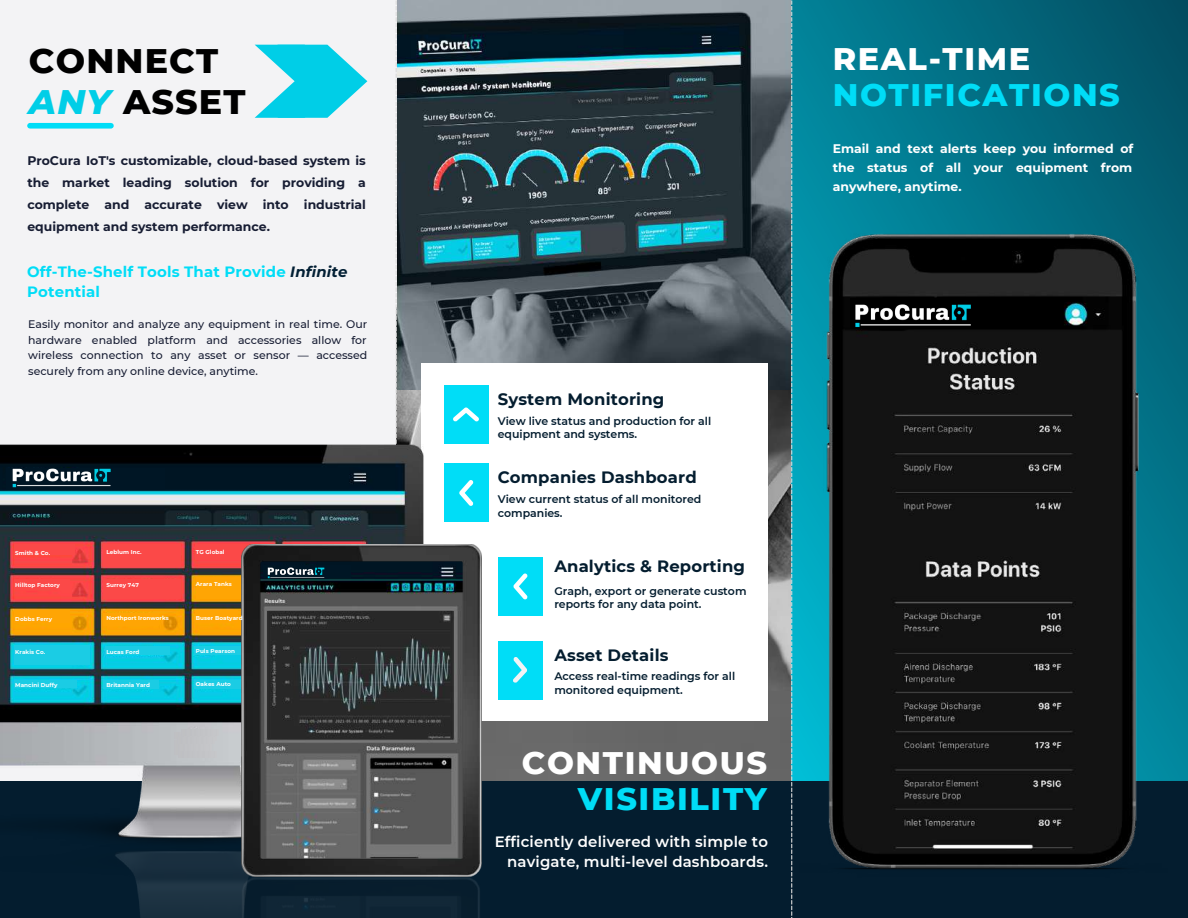
<style>
.page{position:relative;width:1188px;height:918px;background:#fff}
.page>*{position:absolute;margin:0;border:0;box-sizing:border-box;transform-origin:0 0}
.t1{font:800 34.8px/40.5px "Montserrat";letter-spacing:.035em;color:#000}
.t2{font:800 31.8px "Montserrat";letter-spacing:.05em;color:#00ddf7}
.t3{font:800 31.8px "Montserrat";letter-spacing:.05em;color:#fff}
.t4{font:700 16.5px "Montserrat";letter-spacing:.01em;color:#041d2f}
.t5{font:600 15px/20.2px "Montserrat";letter-spacing:.01em;color:#fff;text-align:right}
.t6{font:700 15px/20.2px "Montserrat";letter-spacing:.01em;color:#00ddf7}
.t7{font:700 12.45px/21.8px "Montserrat";color:#171d33;text-align:justify}
.t8{font:700 12.45px/18.8px "Montserrat";color:#fff;text-align:justify}
.t9{font:600 10.95px/13.6px "Montserrat";color:#041d2f}
.t10{font:500 10.95px/15.5px "Montserrat";color:#171d33;text-align:justify}
.t11{font:700 5.7px "Montserrat";letter-spacing:.01em;color:#fff}
.s1{font-style:italic;color:#00cee7}
.s2{font-style:italic;color:#021f34}
</style>
<div class="page">
<img style="left:397px;top:0;width:394px;height:390px">
<img style="left:397px;top:390px;width:394px;height:301px">
<div style="left:481px;top:691px;width:310px;height:90px;background:#686868"></div>
<svg style="left:792px;top:0;width:396px;height:781px;background:#027187"></svg>
<div style="left:0;top:0;width:396px;height:918px;background:#f3f3f5"></div>
<div style="left:0;top:781px;width:1188px;height:137px;background:#041d2f"></div>
<img style="left:115px;top:852px;width:71px;height:66px">
<div style="left:421px;top:363px;width:347px;height:358px;background:#fff"></div>
<img style="left:0;top:444px;width:462px;height:408px">
<svg style="left:396px;top:0;width:1px;height:444px"></svg>
<div style="left:104px;top:580px;width:77px;height:19px;background:#fb4948"></div>
<div style="left:195px;top:611px;width:42px;height:12px;background:#ffa504"></div>
<div style="left:195px;top:680px;width:55px;height:9px;background:#1bcce4"></div>
<div style="left:104px;top:680px;width:55px;height:9px;background:#1bcce4"></div>
<div style="left:14px;top:680px;width:63px;height:8px;background:#1bcce4"></div>
<div style="left:14px;top:646px;width:76px;height:19px;background:#1bcce4"></div>
<div style="left:105px;top:646px;width:64px;height:9px;background:#1bcce4"></div>
<div style="left:195px;top:646px;width:57px;height:9px;background:#1bcce4"></div>
<div style="left:104px;top:613px;width:55px;height:12px;background:#ffa504"></div>
<div style="left:14px;top:611px;width:55px;height:12px;background:#ffa504"></div>
<div style="left:196px;top:577px;width:76px;height:22px;background:#ffa504"></div>
<div style="left:14px;top:580px;width:55px;height:10px;background:#fb4948"></div>
<div style="left:14px;top:544px;width:61px;height:10px;background:#fb4948"></div>
<div style="left:103px;top:544px;width:78px;height:23px;background:#fb4948"></div>
<div style="left:196px;top:544px;width:54px;height:16px;background:#fb4948"></div>
<svg style="left:791px;top:0;width:1px;height:918px"></svg>
<img style="left:175px;top:746px;width:37px;height:3px">
<img style="left:175px;top:749px;width:37px;height:6px">
<img style="left:175px;top:740px;width:37px;height:6px">
<img style="left:175px;top:732px;width:6px;height:6px">
<img style="left:179px;top:735px;width:37px;height:6px">
<img style="left:181px;top:730px;width:37px;height:5px">
<img style="left:177px;top:737px;width:37px;height:6px">
<img style="left:179px;top:752px;width:37px;height:5px">
<div style="left:30px;top:123px;width:81px;height:6px;background:#00ddf7"></div>
<svg style="left:255px;top:45px;width:112px;height:73px"></svg>
<img style="left:242px;top:544px;width:239px;height:293px">
<img style="left:186px;top:837px;width:296px;height:81px">
<div style="left:498px;top:641px;width:45px;height:58px;background:#00ddf7"></div>
<svg style="left:513px;top:657px;width:14px;height:26px"></svg>
<div style="left:444px;top:464px;width:45px;height:58px;background:#00ddf7"></div>
<svg style="left:459px;top:480px;width:14px;height:26px"></svg>
<div style="left:444px;top:385px;width:45px;height:59px;background:#00ddf7"></div>
<svg style="left:453px;top:407px;width:26px;height:15px"></svg>
<div style="left:498px;top:557px;width:45px;height:59px;background:#00ddf7"></div>
<svg style="left:513px;top:574px;width:15px;height:25px"></svg>
<img style="left:799px;top:234px;width:377px;height:636px">
<div style="left:850px;top:298px;width:168px;height:30px;background:#000"></div>
<img style="left:850px;top:281px;width:125px;height:52px">
<div style="left:6px;top:468px;width:159px;height:22px;background:#001625"></div>
<img style="left:9px;top:449px;width:105px;height:44px">
<div style="left:263px;top:566px;width:88px;height:12px;background:#001625"></div>
<img style="left:266px;top:557px;width:61px;height:24px">
<h1 class="t1" style="left:29px;top:41px;width:218px">CONNECT<br><span class="s1">ANY</span> ASSET</h1>
<p class="t7" style="left:27px;top:150px;width:340px">ProCura IoT's customizable, cloud-based system is the market leading solution for providing a complete and accurate view into industrial equipment and system performance.</p>
<h3 class="t6" style="left:27px;top:261px;width:322px">Off-The-Shelf Tools That Provide <span class="s2">Infinite<br></span>Potential</h3>
<p class="t10" style="left:28px;top:317px;width:341px">Easily monitor and analyze any equipment in real time. Our hardware enabled platform and accessories allow for wireless connection to any asset or sensor — accessed securely from any online device, anytime.</p>
<p class="t11" style="left:15px;top:549px;width:36px">Smith &amp; Co.</p>
<p class="t11" style="left:106px;top:549px;width:37px">Leblum Inc.</p>
<p class="t11" style="left:196px;top:549px;width:30px">TG Global</p>
<p class="t11" style="left:15px;top:581px;width:46px">Hilltop Factory</p>
<p class="t11" style="left:106px;top:581px;width:34px">Surrey 747</p>
<p class="t11" style="left:196px;top:581px;width:38px">Arara Tanks</p>
<p class="t11" style="left:15px;top:615px;width:38px">Dobbs Ferry</p>
<p class="t11" style="left:106px;top:615px;width:64px">Northport Ironworks</p>
<p class="t11" style="left:196px;top:614px;width:48px">Buser Boatyard</p>
<p class="t11" style="left:15px;top:648px;width:32px">Krakis Co.</p>
<p class="t11" style="left:106px;top:648px;width:35px">Lucas Ford</p>
<p class="t11" style="left:196px;top:648px;width:41px">Puls Pearson</p>
<p class="t11" style="left:15px;top:681px;width:44px">Mancini Duffy</p>
<p class="t11" style="left:106px;top:681px;width:45px">Britannia Yard</p>
<p class="t11" style="left:196px;top:681px;width:37px">Oakes Auto</p>
<h2 class="t3" style="left:833px;top:40px;width:199px">REAL-TIME</h2>
<h2 class="t2" style="left:833px;top:76px;width:289px">NOTIFICATIONS</h2>
<p class="t8" style="left:833px;top:139px;width:302px">Email and text alerts keep you informed of the status of all your equipment from anywhere, anytime.</p>
<h3 class="t4" style="left:498px;top:389px;width:168px">System Monitoring</h3>
<p class="t9" style="left:498px;top:414px;width:215px">View live status and production for all equipment and systems.</p>
<h3 class="t4" style="left:498px;top:467px;width:201px">Companies Dashboard</h3>
<p class="t9" style="left:498px;top:492px;width:205px">View current status of all monitored companies.</p>
<h3 class="t4" style="left:554px;top:556px;width:192px">Analytics &amp; Reporting</h3>
<p class="t9" style="left:554px;top:584px;width:194px">Graph, export or generate custom reports for any data point.</p>
<h3 class="t4" style="left:554px;top:645px;width:116px">Asset Details</h3>
<p class="t9" style="left:554px;top:670px;width:182px">Access real-time readings for all monitored equipment.</p>
<h2 class="t3" style="left:522px;top:743px;width:247px">CONTINUOUS</h2>
<h2 class="t2" style="left:578px;top:779px;width:191px">VISIBILITY</h2>
<h3 class="t5" style="left:495px;top:831px;width:275px">Efficiently delivered with simple to navigate, multi-level dashboards.</h3>
</div>
